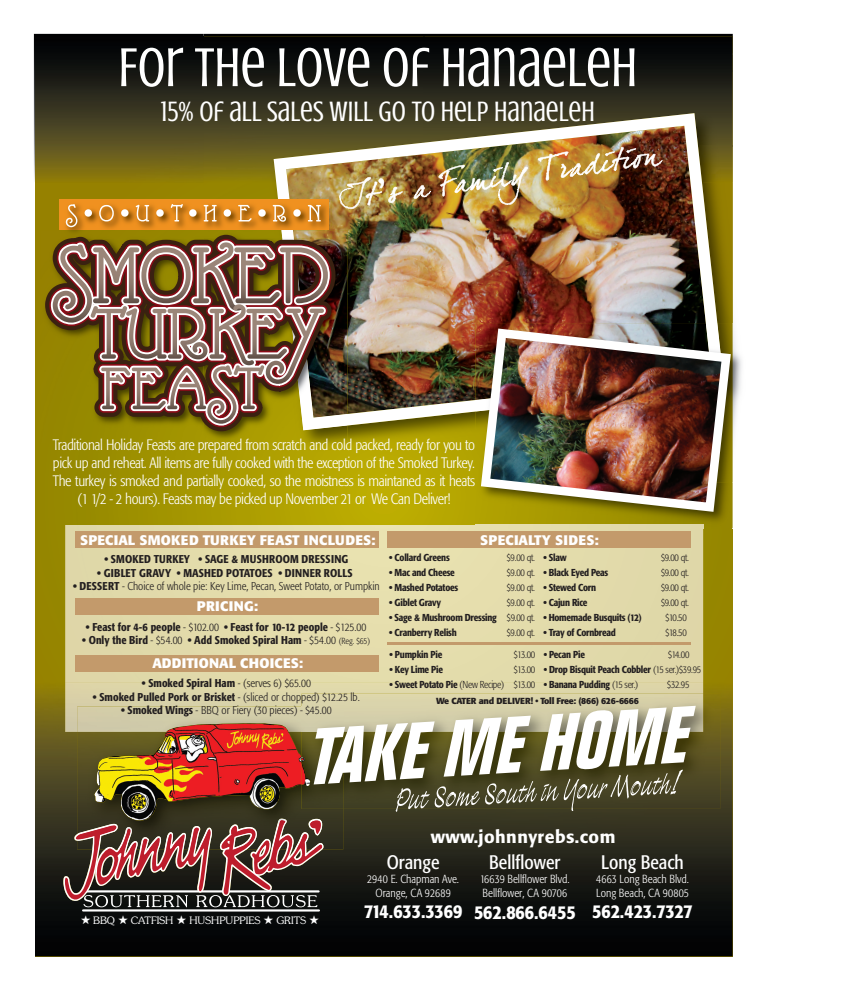
<style>
.page{position:relative;width:844px;height:990px;background:#fff}
.page>*{position:absolute;margin:0;border:0;box-sizing:border-box;transform-origin:0 0}
.t1{font:56.25px "Crushed";color:#fff}
.t2{font:28.75px "Crushed";color:#fff}
.t3{font:500 condensed 19.38px "Formata";letter-spacing:-.01em;color:#fff}
.t4{font:condensed 19.38px "Formata";color:#fff}
.t5{font:500 17.62px "Formata";letter-spacing:.025em;color:#fff}
.t6{font:300 condensed 15px/18px "Formata";letter-spacing:-.025em;color:#fff;text-align:center}
.t7{font:700 13.75px "Formata";letter-spacing:.02em;color:#fff}
.t8{font:300 condensed 11.62px/14px "Formata";color:#fff}
.t9{font:500 condensed 11.25px "Formata";color:#231f20}
.t10{font:300 condensed 11.25px "Formata";color:#231f20}
.t11{font:500 condensed 11.25px "Formata";letter-spacing:.02em;color:#231f20}
.t12{font:300 10.25px "Souvenir";letter-spacing:-.01em;color:#fff}
.t13{font:500 condensed 10px "Formata";letter-spacing:-.025em;color:#231f20}
.t14{font:300 condensed 10px "Formata";letter-spacing:-.025em;color:#231f20}
.t15{font:700 8.75px "Formata";letter-spacing:-.025em;color:#231f20}
.s1{font-weight:500}
.s2{font-weight:300}
.s3{font-weight:300;font-size:8.75px}
</style>
<div class="page">
<svg style="left:35px;top:182px;width:697px;height:501px;background:#a19200"></svg>
<img style="left:35px;top:683px;width:697px;height:273px">
<img style="left:34px;top:34px;width:169px;height:147px">
<img style="left:35px;top:37px;width:388px;height:145px">
<img style="left:203px;top:33px;width:530px;height:20px">
<img style="left:732px;top:53px;width:1px;height:270px">
<img style="left:723px;top:182px;width:9px;height:141px">
<img style="left:336px;top:430px;width:139px;height:53px">
<div style="left:203px;top:443px;width:133px;height:40px;background:#afa001"></div>
<img style="left:203px;top:34px;width:529px;height:37px">
<img style="left:423px;top:37px;width:309px;height:109px">
<img style="left:723px;top:146px;width:9px;height:36px">
<img style="left:273px;top:113px;width:450px;height:317px">
<img style="left:475px;top:323px;width:267px;height:205px">
<img style="left:475px;top:323px;width:248px;height:89px">
<img style="left:480px;top:329px;width:250px;height:183px">
<hr style="left:82px;top:909px;width:238px;height:3px;background:#fff">
<img style="left:41px;top:230px;width:162px;height:213px">
<img style="left:203px;top:431px;width:144px;height:12px">
<img style="left:45px;top:177px;width:357px;height:254px">
<svg style="left:413px;top:185px;width:18px;height:14px"></svg>
<img style="left:438px;top:162px;width:89px;height:43px">
<img style="left:537px;top:147px;width:125px;height:34px">
<div style="left:65px;top:525px;width:638px;height:158px;background:#e3dcab"></div>
<img style="left:65px;top:683px;width:638px;height:49px">
<img style="left:475px;top:525px;width:228px;height:3px">
<img style="left:323px;top:819px;width:20px;height:31px">
<svg style="left:63px;top:819px;width:260px;height:88px;background:#664946"></svg>
<img style="left:221px;top:826px;width:35px;height:24px">
<img style="left:259px;top:820px;width:63px;height:30px">
<img style="left:310px;top:820px;width:11px;height:14px">
<div style="left:77px;top:707px;width:224px;height:25px;background:#d2cca9"></div>
<img style="left:94px;top:723px;width:207px;height:98px">
<img style="left:695px;top:694px;width:24px;height:115px">
<img style="left:301px;top:694px;width:402px;height:38px">
<img style="left:301px;top:707px;width:12px;height:102px">
<img style="left:301px;top:756px;width:9px;height:30px">
<svg style="left:313px;top:706px;width:382px;height:106px"></svg>
<div style="left:76px;top:532px;width:302px;height:16px;background:#c39a6b"></div>
<div style="left:75px;top:598px;width:303px;height:17px;background:#c39a6b"></div>
<div style="left:76px;top:655px;width:302px;height:17px;background:#c39a6b"></div>
<div style="left:387px;top:532px;width:303px;height:16px;background:#c39a6b"></div>
<hr style="left:387px;top:642px;width:303px;height:3px;background:#c39a6b">
<h1 class="t1" style="left:118px;top:34px;width:520px">FOR THE LOVE OF HANAELEH</h1>
<h2 class="t2" style="left:161px;top:94px;width:435px">15% OF ALL SALES WILL GO TO HELP HANAELEH</h2>
<p class="t6" style="left:53px;top:437px;width:423px">Traditional Holiday Feasts are prepared from scratch and cold packed, ready for you to pick up and reheat. All items are fully cooked with the exception of the Smoked Turkey.<br>The turkey is smoked and partially cooked, so the moistness is maintaned as it heats (1 1/2 - 2 hours). Feasts may be picked up November 21 or We Can Deliver!</p>
<p class="t7" style="left:80px;top:534px;width:297px">SPECIAL SMOKED TURKEY FEAST INCLUDES:</p>
<p class="t11" style="left:104px;top:555px;width:245px">• SMOKED TURKEY • SAGE &amp; MUSHROOM DRESSING</p>
<p class="t9" style="left:97px;top:568px;width:257px">• GIBLET GRAVY • MASHED POTATOES • DINNER ROLLS</p>
<p class="t10" style="left:73px;top:582px;width:308px"><span class="s1">• DESSERT</span> - Choice of whole pie: Key Lime, Pecan, Sweet Potato, or Pumpkin</p>
<p class="t7" style="left:197px;top:600px;width:63px">PRICING:</p>
<p class="t9" style="left:86px;top:622px;width:282px">• Feast for 4-6 people <span class="s2">- $102.00</span> • Feast for 10-12 people <span class="s2">- $125.00</span></p>
<p class="t9" style="left:82px;top:635px;width:289px">• Only the Bird <span class="s2">- $54.00</span> • Add Smoked Spiral Ham <span class="s2">- $54.00</span> <span class="s3">(Reg. $65)</span></p>
<p class="t7" style="left:152px;top:657px;width:152px">ADDITIONAL CHOICES:</p>
<p class="t9" style="left:142px;top:679px;width:170px">• Smoked Spiral Ham <span class="s2">- (serves 6) $65.00</span></p>
<p class="t10" style="left:93px;top:692px;width:268px"><span class="s1">• Smoked Pulled Pork or Brisket</span> - (sliced or chopped) $12.25 lb.</p>
<p class="t10" style="left:121px;top:706px;width:212px"><span class="s1">• Smoked Wings</span> - BBQ or Fiery (30 pieces) - $45.00</p>
<p class="t7" style="left:480px;top:534px;width:120px">SPECIALTY SIDES:</p>
<p class="t13" style="left:543px;top:553px;width:25px">• Slaw</p>
<p class="t14" style="left:660px;top:553px;width:29px">$9.00 qt.</p>
<p class="t13" style="left:543px;top:568px;width:66px">• Black Eyed Peas</p>
<p class="t14" style="left:660px;top:568px;width:29px">$9.00 qt.</p>
<p class="t13" style="left:543px;top:583px;width:54px">• Stewed Corn</p>
<p class="t14" style="left:660px;top:583px;width:29px">$9.00 qt.</p>
<p class="t13" style="left:543px;top:598px;width:46px">• Cajun Rice</p>
<p class="t14" style="left:660px;top:598px;width:29px">$9.00 qt.</p>
<p class="t13" style="left:543px;top:613px;width:100px">• Homemade Busquits (12)</p>
<p class="t14" style="left:665px;top:613px;width:23px">$10.50</p>
<p class="t13" style="left:543px;top:628px;width:74px">• Tray of Cornbread</p>
<p class="t14" style="left:665px;top:628px;width:23px">$18.50</p>
<p class="t13" style="left:389px;top:553px;width:62px">• Collard Greens</p>
<p class="t14" style="left:506px;top:553px;width:29px">$9.00 qt.</p>
<p class="t13" style="left:389px;top:568px;width:67px">• Mac and Cheese</p>
<p class="t14" style="left:506px;top:568px;width:29px">$9.00 qt.</p>
<p class="t13" style="left:389px;top:583px;width:70px">• Mashed Potatoes</p>
<p class="t14" style="left:506px;top:583px;width:29px">$9.00 qt.</p>
<p class="t13" style="left:389px;top:598px;width:53px">• Giblet Gravy</p>
<p class="t14" style="left:506px;top:598px;width:29px">$9.00 qt.</p>
<p class="t13" style="left:389px;top:613px;width:147px">• Sage &amp; Mushroom Dressing <span class="s2">$9.00 qt.</span></p>
<p class="t13" style="left:389px;top:628px;width:69px">• Cranberry Relish</p>
<p class="t14" style="left:506px;top:628px;width:29px">$9.00 qt.</p>
<p class="t13" style="left:389px;top:650px;width:54px">• Pumpkin Pie</p>
<p class="t14" style="left:513px;top:650px;width:23px">$13.00</p>
<p class="t13" style="left:389px;top:665px;width:55px">• Key Lime Pie</p>
<p class="t14" style="left:513px;top:665px;width:23px">$13.00</p>
<p class="t14" style="left:389px;top:680px;width:147px"><span class="s1">• Sweet Potato Pie</span> (New Recipe) $13.00</p>
<p class="t13" style="left:543px;top:650px;width:43px">• Pecan Pie</p>
<p class="t14" style="left:668px;top:650px;width:23px">$14.00</p>
<p class="t13" style="left:543px;top:665px;width:159px">• Drop Bisquit Peach Cobbler <span class="s2">(15 ser.)$39.95</span></p>
<p class="t13" style="left:543px;top:680px;width:96px">• Banana Pudding <span class="s2">(15 ser.)</span></p>
<p class="t14" style="left:667px;top:680px;width:24px">$32.95</p>
<p class="t15" style="left:436px;top:697px;width:204px">We CATER and DELIVER! • Toll Free: (866) 626-6666</p>
<p class="t5" style="left:430px;top:829px;width:186px">www.johnnyrebs.com</p>
<p class="t12" style="left:81px;top:916px;width:240px">★ BBQ ★ CATFISH ★ HUSHPUPPIES ★ GRITS ★</p>
<p class="t4" style="left:386px;top:854px;width:54px">Orange</p>
<p class="t8" style="left:367px;top:873px;width:93px;text-align:center">2940 E. Chapman Ave.<br>Orange, CA 92689</p>
<p class="t3" style="left:364px;top:904px;width:100px">714.633.3369</p>
<p class="t4" style="left:489px;top:855px;width:73px">Bellflower</p>
<p class="t8" style="left:480px;top:873px;width:91px">16639 Bellflower Blvd.<br>Bellflower, CA 90706</p>
<p class="t3" style="left:474px;top:904px;width:103px">562.866.6455</p>
<p class="t4" style="left:601px;top:854px;width:84px">Long Beach</p>
<p class="t8" style="left:596px;top:873px;width:94px">4663 Long Beach Blvd.<br>Long Beach, CA 90805</p>
<p class="t3" style="left:592px;top:903px;width:102px">562.423.7327</p>
</div>
